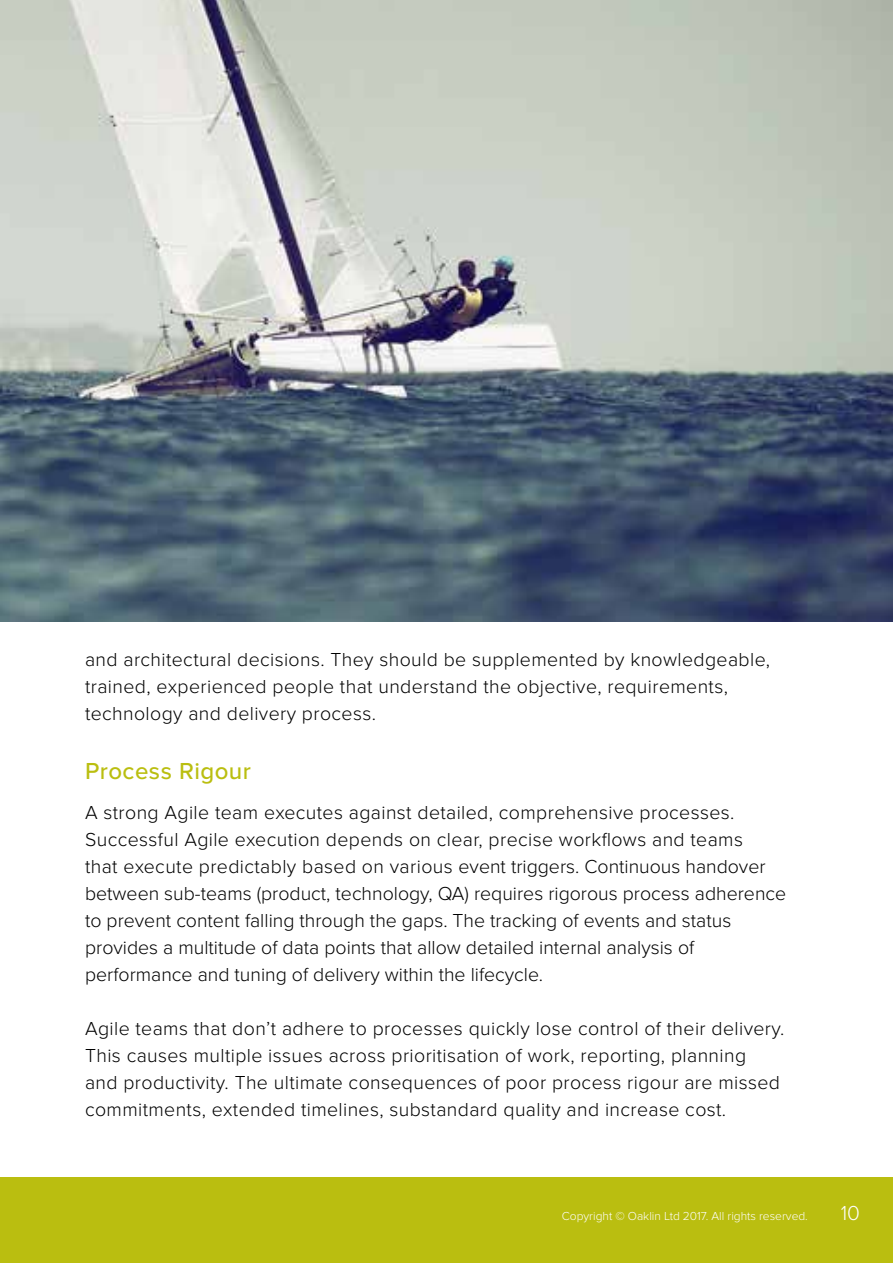
<style>
.page{position:relative;width:893px;height:1263px;background:#fff}
.page>*{position:absolute;margin:0;border:0;box-sizing:border-box;transform-origin:0 0}
.t1{font:500 24px "Proxima Nova";letter-spacing:.02em;color:#babe10}
.t2{font:300 21px "Proxima Nova";color:#fff}
.t3{font:300 19.5px/27px "Proxima Nova";color:#000}
.t4{font:300 19.5px/27px "Proxima Nova";letter-spacing:.02em;color:#000}
.t5{font:300 12px "Proxima Nova";color:#fff}
</style>
<div class="page">
<div style="left:0;top:1178px;width:893px;height:85px;background:#babe10"></div>
<img style="left:0;top:0;width:893px;height:621px">
<p class="t4" style="left:85px;top:647px;width:687px">and architectural decisions. They should be supplemented by knowledgeable, trained, experienced people that understand the objective, requirements, technology and delivery process.</p>
<p class="t1" style="left:85px;top:757px;width:167px">Process Rigour</p>
<p class="t3" style="left:85px;top:800px;width:703px">A strong Agile team executes against detailed, comprehensive processes.<br>Successful Agile execution depends on clear, precise workflows and teams<br>that execute predictably based on various event triggers. Continuous handover between sub-teams (product, technology, QA) requires rigorous process adherence to prevent content falling through the gaps. The tracking of events and status provides a multitude of data points that allow detailed internal analysis of performance and tuning of delivery within the lifecycle.</p>
<p class="t4" style="left:85px;top:1016px;width:701px">Agile teams that don’t adhere to processes quickly lose control of their delivery.<br>This causes multiple issues across prioritisation of work, reporting, planning<br>and productivity. The ultimate consequences of poor process rigour are missed commitments, extended timelines, substandard quality and increase cost.</p>
<p class="t5" style="left:562px;top:1209px;width:248px">Copyright © Oaklin Ltd 2017. All rights reserved.</p>
<p class="t2" style="left:841px;top:1201px;width:21px">10</p>
</div>
